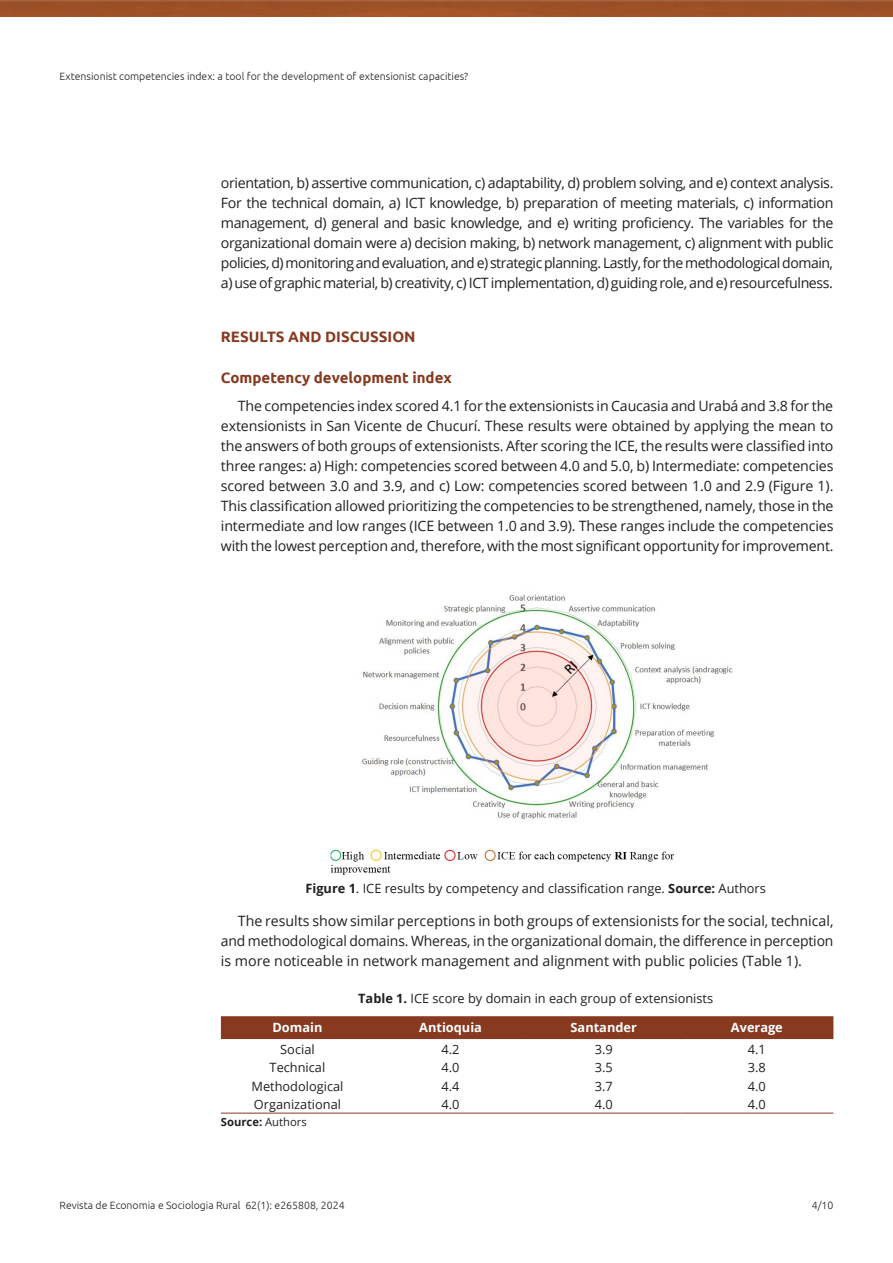
<style>
.page{position:relative;width:893px;height:1263px;background:#fff}
.page>*{position:absolute;margin:0;border:0;box-sizing:border-box;transform-origin:0 0}
.Heading2Alt{font:700 15px "Ubuntu";color:#873a20}
.Heading1{font:700 15px "Ubuntu";color:#873a20}
.Paragraph{font:14.25px/20px "Open Sans";letter-spacing:-.015em;color:#231f20;text-align:justify}
.TableBody{font:12.75px "Open Sans";color:#231f20}
.FigureCaption{font:12.75px "Open Sans";color:#231f20}
.TableTitle{font:12.75px "Open Sans";color:#231f20}
.TableHead{font:700 12.75px "Open Sans";color:#fff}
.TableFootnote{font:700 11.25px "Open Sans";color:#231f20}
.t1{font:300 10.5px "Ubuntu";color:#231f20}
.s1{font-weight:700}
.s2{font-weight:400}
</style>
<div class="page">
<img style="left:0;top:0;width:893px;height:17px">
<img style="left:330px;top:594px;width:403px;height:281px">
<div style="left:221px;top:1016px;width:612px;height:23px;background:#873a20"></div>
<hr style="left:221px;top:1113px;width:153px;height:1px;background:#873a20">
<hr style="left:374px;top:1113px;width:153px;height:1px;background:#873a20">
<hr style="left:527px;top:1113px;width:153px;height:1px;background:#873a20">
<hr style="left:680px;top:1113px;width:153px;height:1px;background:#873a20">
<p class="t1" style="left:60px;top:70px;width:410px">Extensionist competencies index: a tool for the development of extensionist capacities?</p>
<p class="Paragraph" style="left:221px;top:173px;width:614px">orientation, b) assertive communication, c) adaptability, d) problem solving, and e) context analysis.<br>For the technical domain, a) ICT knowledge, b) preparation of meeting materials, c) information management, d) general and basic knowledge, and e) writing proficiency. The variables for the organizational domain were a) decision making, b) network management, c) alignment with public policies, d) monitoring and evaluation, and e) strategic planning. Lastly, for the methodological domain, a) use of graphic material, b) creativity, c) ICT implementation, d) guiding role, and e) resourcefulness.</p>
<p class="Heading1" style="left:221px;top:327px;width:196px">RESULTS AND DISCUSSION</p>
<p class="Heading2Alt" style="left:221px;top:368px;width:232px">Competency development index</p>
<p class="Paragraph" style="left:221px;top:395px;width:614px;text-indent:17px">The competencies index scored 4.1 for the extensionists in Caucasia and Urabá and 3.8 for the extensionists in San Vicente de Chucurí. These results were obtained by applying the mean to the answers of both groups of extensionists. After scoring the ICE, the results were classified into three ranges: a) High: competencies scored between 4.0 and 5.0, b) Intermediate: competencies scored between 3.0 and 3.9, and c) Low: competencies scored between 1.0 and 2.9 (Figure 1).<br>This classification allowed prioritizing the competencies to be strengthened, namely, those in the intermediate and low ranges (ICE between 1.0 and 3.9). These ranges include the competencies with the lowest perception and, therefore, with the most significant opportunity for improvement.</p>
<p class="FigureCaption" style="left:305px;top:880px;width:462px"><span class="s1">Figure 1</span>. ICE results by competency and classification range. <span class="s1">Source:</span> Authors</p>
<p class="Paragraph" style="left:221px;top:910px;width:614px;text-indent:17px">The results show similar perceptions in both groups of extensionists for the social, technical, and methodological domains. Whereas, in the organizational domain, the difference in perception is more noticeable in network management and alignment with public policies (Table 1).</p>
<p class="TableTitle" style="left:358px;top:990px;width:356px"><span class="s1">Table 1.</span> ICE score by domain in each group of extensionists</p>
<p class="TableHead" style="left:272px;top:1019px;width:51px">Domain</p>
<p class="TableHead" style="left:419px;top:1019px;width:64px">Antioquia</p>
<p class="TableHead" style="left:571px;top:1019px;width:68px">Santander</p>
<p class="TableHead" style="left:731px;top:1019px;width:53px">Average</p>
<p class="TableBody" style="left:280px;top:1041px;width:36px">Social</p>
<p class="TableBody" style="left:442px;top:1041px;width:20px">4.2</p>
<p class="TableBody" style="left:595px;top:1041px;width:20px">3.9</p>
<p class="TableBody" style="left:748px;top:1041px;width:20px">4.1</p>
<p class="TableBody" style="left:270px;top:1059px;width:57px">Technical</p>
<p class="TableBody" style="left:442px;top:1059px;width:20px">4.0</p>
<p class="TableBody" style="left:595px;top:1059px;width:20px">3.5</p>
<p class="TableBody" style="left:748px;top:1059px;width:20px">3.8</p>
<p class="TableBody" style="left:251px;top:1077px;width:93px">Methodological</p>
<p class="TableBody" style="left:442px;top:1077px;width:20px">4.4</p>
<p class="TableBody" style="left:595px;top:1077px;width:20px">3.7</p>
<p class="TableBody" style="left:748px;top:1077px;width:20px">4.0</p>
<p class="TableBody" style="left:254px;top:1095px;width:89px">Organizational</p>
<p class="TableBody" style="left:442px;top:1095px;width:20px">4.0</p>
<p class="TableBody" style="left:595px;top:1095px;width:20px">4.0</p>
<p class="TableBody" style="left:748px;top:1095px;width:20px">4.0</p>
<p class="TableFootnote" style="left:221px;top:1113px;width:87px">Source: <span class="s2">Authors</span></p>
<p class="t1" style="left:60px;top:1198px;width:287px">Revista de Economia e Sociologia Rural 62(1): e265808, 2024</p>
<p class="t1" style="left:812px;top:1198px;width:23px">4/10</p>
</div>
